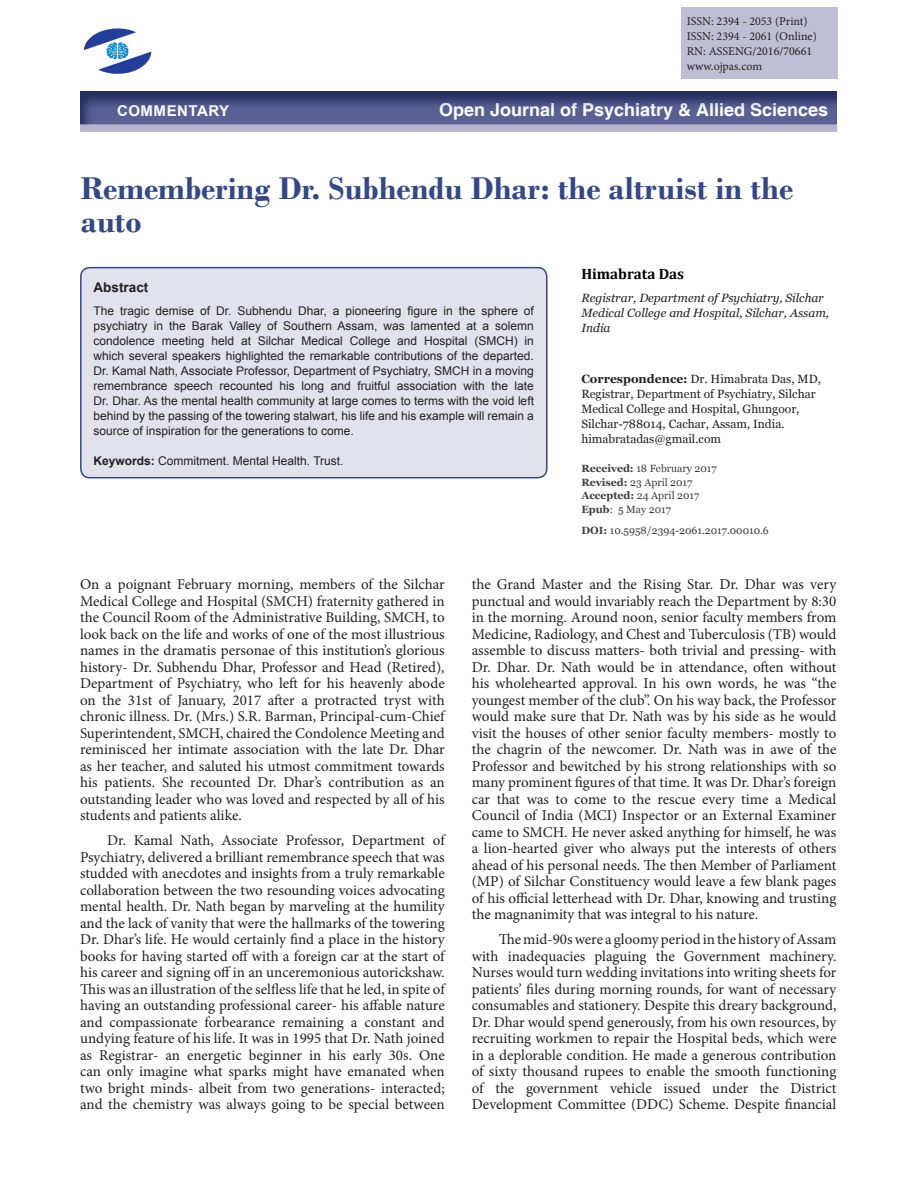
<style>
.page{position:relative;width:918px;height:1188px;background:#fff}
.page>*{position:absolute;margin:0;border:0;box-sizing:border-box;transform-origin:0 0}
.AT{font:700 33px/33px "Bodoni";color:#344884}
.t1{font:700 18px "Helvetica";color:#fff}
.TX{font:15px/16.5px "Minion Pro";color:#231f20;text-align:justify}
.TXFL{font:15px/16.5px "Minion Pro";color:#231f20;text-align:justify}
.AU{font:700 15px "Cambria";color:#000}
.t2{font:700 15px "Arial";letter-spacing:.035em;color:#fff}
.ABSH{font:700 13.5px "Arial";color:#231f20}
.ABS{font:12px/15px "Arial";color:#231f20;text-align:justify}
.ADD{font:12px/15px "Georgia";color:#231f20}
.AFF{font:italic 12px/15px "Georgia";color:#231f20}
.t3{font:12px "Minion Pro";color:#231f20}
.KWD{font:12px "Arial";color:#231f20}
.HIS{font:10.5px/13.5px "Georgia";color:#3e3e3f}
.s1{font-weight:700}
</style>
<div class="page">
<div style="left:81px;top:268px;width:466px;height:210px;background:#e2e2ec;border-radius:9px"></div>
<div style="left:80px;top:267px;width:468px;height:211px;border:2px solid #344884;border-radius:9px"></div>
<div style="left:68px;top:80px;width:796px;height:47px;background:#344884;opacity:.75"></div>
<div style="left:80px;top:124px;width:757px;height:8px;background:#b5b3cc"></div>
<div style="left:681px;top:8px;width:156px;height:71px;background:#c0bed4"></div>
<img style="left:83px;top:28px;width:69px;height:46px">
<p class="t3" style="left:687px;top:13px;width:122px">ISSN: 2394 - 2053 (Print)</p>
<p class="t3" style="left:687px;top:28px;width:131px">ISSN: 2394 - 2061 (Online)</p>
<p class="t3" style="left:687px;top:43px;width:127px">RN: ASSENG/2016/70661</p>
<p class="t3" style="left:687px;top:58px;width:77px">www.ojpas.com</p>
<p class="t2" style="left:117px;top:100px;width:114px">COMMENTARY</p>
<p class="t1" style="left:439px;top:99px;width:391px">Open Journal of Psychiatry &amp; Allied Sciences</p>
<p class="AT" style="left:81px;top:171px;width:714px">Remembering Dr. Subhendu Dhar: the altruist in the auto</p>
<p class="AU" style="left:581px;top:263px;width:104px">Himabrata Das</p>
<p class="AFF" style="left:581px;top:290px;width:249px">Registrar, Department of Psychiatry, Silchar<br>Medical College and Hospital, Silchar, Assam,<br>India</p>
<p class="ABSH" style="left:94px;top:277px;width:56px">Abstract</p>
<p class="ABS" style="left:94px;top:303px;width:442px">The tragic demise of Dr. Subhendu Dhar, a pioneering figure in the sphere of psychiatry in the Barak Valley of Southern Assam, was lamented at a solemn condolence meeting held at Silchar Medical College and Hospital (SMCH) in which several speakers highlighted the remarkable contributions of the departed.<br>Dr. Kamal Nath, Associate Professor, Department of Psychiatry, SMCH in a moving remembrance speech recounted his long and fruitful association with the late Dr. Dhar. As the mental health community at large comes to terms with the void left behind by the passing of the towering stalwart, his life and his example will remain a source of inspiration for the generations to come.</p>
<p class="KWD" style="left:94px;top:452px;width:252px"><span class="s1">Keywords:</span> Commitment. Mental Health. Trust.</p>
<p class="ADD" style="left:581px;top:371px;width:241px"><span class="s1">Correspondence:</span> Dr. Himabrata Das, MD, Registrar, Department of Psychiatry, Silchar Medical College and Hospital, Ghungoor, Silchar-788014, Cachar, Assam, India. himabratadas@gmail.com</p>
<p class="HIS" style="left:581px;top:462px;width:137px"><span class="s1">Received:</span> 18 February 2017<br><span class="s1">Revised:</span> 23 April 2017<br><span class="s1">Accepted:</span> 24 April 2017<br><span class="s1">Epub</span>: 5 May 2017</p>
<p class="HIS" style="left:581px;top:523px;width:189px"><span class="s1">DOI:</span> 10.5958/2394-2061.2017.00010.6</p>
<p class="TXFL" style="left:80px;top:576px;width:366px">On a poignant February morning, members of the Silchar Medical College and Hospital (SMCH) fraternity gathered in the Council Room of the Administrative Building, SMCH, to look back on the life and works of one of the most illustrious names in the dramatis personae of this institution’s glorious history- Dr. Subhendu Dhar, Professor and Head (Retired), Department of Psychiatry, who left for his heavenly abode on the 31st of January, 2017 after a protracted tryst with chronic illness. Dr. (Mrs.) S.R. Barman, Principal-cum-Chief Superintendent, SMCH, chaired the Condolence Meeting and reminisced her intimate association with the late Dr. Dhar as her teacher, and saluted his utmost commitment towards his patients. She recounted Dr. Dhar’s contribution as an outstanding leader who was loved and respected by all of his students and patients alike.</p>
<p class="TX" style="left:80px;top:832px;width:366px;text-indent:27px">Dr. Kamal Nath, Associate Professor, Department of Psychiatry, delivered a brilliant remembrance speech that was studded with anecdotes and insights from a truly remarkable collaboration between the two resounding voices advocating mental health. Dr. Nath began by marveling at the humility and the lack of vanity that were the hallmarks of the towering Dr. Dhar’s life. He would certainly find a place in the history books for having started off with a foreign car at the start of his career and signing off in an unceremonious autorickshaw.<br>This was an illustration of the selfless life that he led, in spite of having an outstanding professional career- his affable nature and compassionate forbearance remaining a constant and undying feature of his life. It was in 1995 that Dr. Nath joined as Registrar- an energetic beginner in his early 30s. One can only imagine what sparks might have emanated when two bright minds- albeit from two generations- interacted; and the chemistry was always going to be special between</p>
<p class="TX" style="left:472px;top:576px;width:366px">the Grand Master and the Rising Star. Dr. Dhar was very punctual and would invariably reach the Department by 8:30 in the morning. Around noon, senior faculty members from Medicine, Radiology, and Chest and Tuberculosis (TB) would assemble to discuss matters- both trivial and pressing- with Dr. Dhar. Dr. Nath would be in attendance, often without his wholehearted approval. In his own words, he was “the youngest member of the club”. On his way back, the Professor would make sure that Dr. Nath was by his side as he would visit the houses of other senior faculty members- mostly to the chagrin of the newcomer. Dr. Nath was in awe of the Professor and bewitched by his strong relationships with so many prominent figures of that time. It was Dr. Dhar’s foreign car that was to come to the rescue every time a Medical Council of India (MCI) Inspector or an External Examiner came to SMCH. He never asked anything for himself, he was a lion-hearted giver who always put the interests of others ahead of his personal needs. The then Member of Parliament (MP) of Silchar Constituency would leave a few blank pages of his official letterhead with Dr. Dhar, knowing and trusting the magnanimity that was integral to his nature.</p>
<p class="TX" style="left:472px;top:931px;width:366px;text-indent:27px">The mid-90s were a gloomy period in the history of Assam with inadequacies plaguing the Government machinery.<br>Nurses would turn wedding invitations into writing sheets for patients’ files during morning rounds, for want of necessary consumables and stationery. Despite this dreary background, Dr. Dhar would spend generously, from his own resources, by recruiting workmen to repair the Hospital beds, which were in a deplorable condition. He made a generous contribution of sixty thousand rupees to enable the smooth functioning of the government vehicle issued under the District Development Committee (DDC) Scheme. Despite financial</p>
</div>
